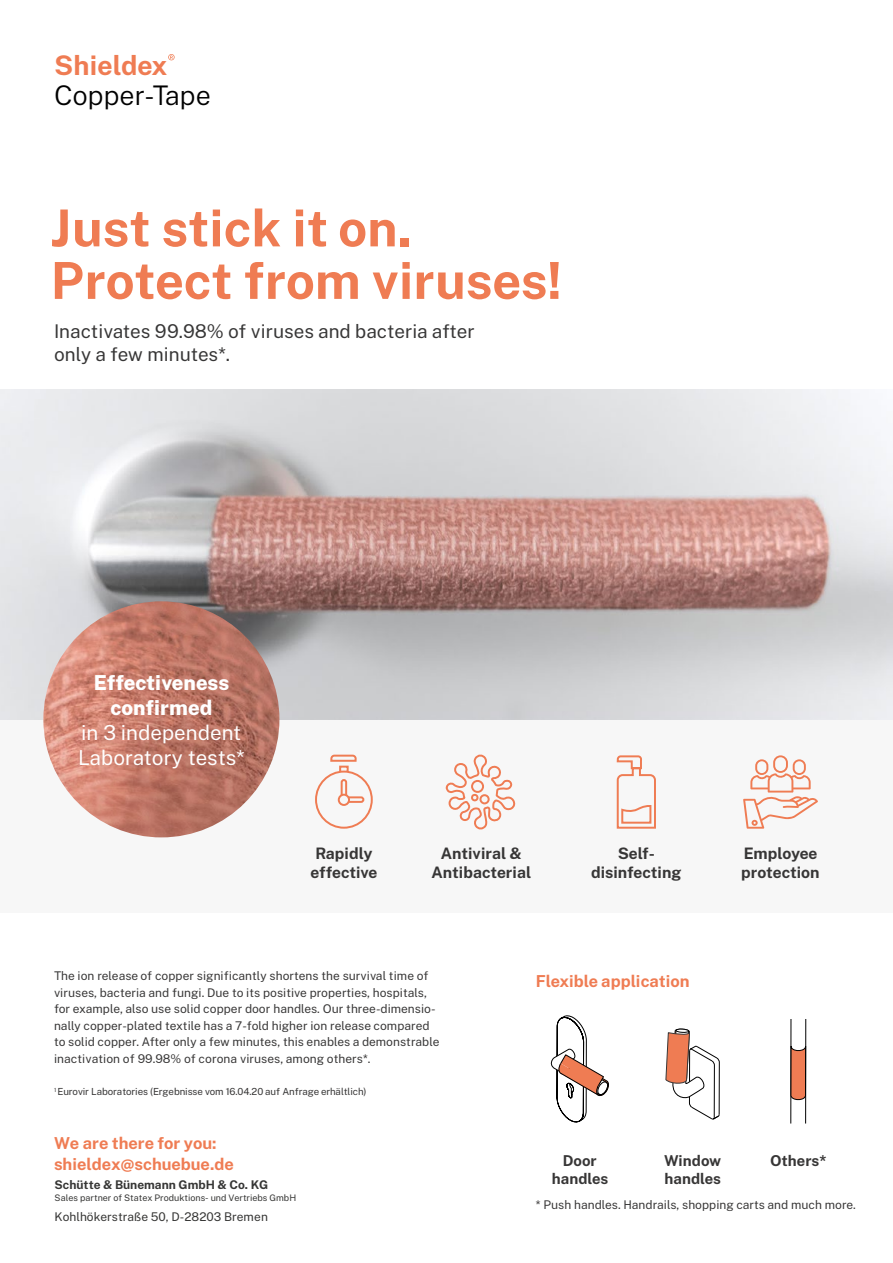
<style>
.page{position:relative;width:893px;height:1263px;background:#fff}
.page>*{position:absolute;margin:0;border:0;box-sizing:border-box;transform-origin:0 0}
.t1{font:700 51px/52.5px "Public Sans";color:#ef7c53}
.t2{font:300 27px "Public Sans";color:#000}
.t3{font:700 27px "Public Sans";color:#ef7c53}
.t4{font:800 20.7px/24.8px "Public Sans";color:#fff;text-align:center}
.t5{font:20.7px "Public Sans";letter-spacing:-.01em;color:#fff}
.t6{font:18.9px/22.6px "Public Sans";letter-spacing:-.005em;color:#373636}
.t7{font:700 16.5px/21px "Public Sans";color:#ef7c53}
.t8{font:700 16.5px "Public Sans";color:#ef7c53}
.t9{font:700 15.75px/19px "Public Sans";color:#373636;text-align:center}
.t10{font:700 15px/18px "Public Sans";color:#373636;text-align:center}
.Absatzformat_1{font:12px/16.5px "Public Sans";color:#373636}
.t11{font:12px "Public Sans";color:#363635}
.t12{font:700 12px "Public Sans";color:#363635}
.t13{font:9.75px "Public Sans";letter-spacing:-.01em;color:#373636}
.t14{font:9px "Public Sans";color:#363635}
.s1{font-weight:400}
</style>
<div class="page">
<div style="left:0;top:719px;width:893px;height:194px;background:#f7f7f7"></div>
<img style="left:0;top:389px;width:893px;height:330px">
<img style="left:43px;top:601px;width:236px;height:236px;border-radius:118px">
<hr style="left:790px;top:1019px;width:1px;height:104px;background:#000">
<hr style="left:805px;top:1019px;width:1px;height:104px;background:#000">
<svg style="left:550px;top:1015px;width:59px;height:108px"></svg>
<svg style="left:665px;top:1028px;width:55px;height:92px"></svg>
<svg style="left:743px;top:755px;width:75px;height:345px"></svg>
<svg style="left:445px;top:754px;width:70px;height:76px"></svg>
<svg style="left:616px;top:755px;width:40px;height:74px"></svg>
<svg style="left:315px;top:754px;width:58px;height:75px"></svg>
<div style="left:339px;top:795px;width:10px;height:10px;background:#f7f7f7;border-radius:50%"></div>
<div style="left:338px;top:794px;width:12px;height:12px;border:2px solid #ef7c53;border-radius:50%"></div>
<svg style="left:168px;top:54px;width:7px;height:6px"></svg>
<p class="t3" style="left:54px;top:45px;width:115px">Shieldex</p>
<p class="t2" style="left:54px;top:75px;width:158px">Copper-Tape</p>
<p class="t1" style="left:51px;top:200px;width:512px">Just stick it on.<br>Protect from viruses!</p>
<p class="t6" style="left:54px;top:319px;width:422px">Inactivates 99.98% of viruses and bacteria after only a few minutes*.</p>
<p class="t4" style="left:81px;top:670px;width:162px">Effectiveness confirmed<br><span class="s1">in 3 independent</span></p>
<p class="t5" style="left:78px;top:741px;width:168px">Laboratory tests*</p>
<p class="t9" style="left:311px;top:843px;width:68px">Rapidly effective</p>
<p class="t9" style="left:432px;top:843px;width:101px">Antiviral &amp;<br>Antibacterial</p>
<p class="t9" style="left:591px;top:843px;width:92px">Self&shy;disinfecting</p>
<p class="t9" style="left:741px;top:843px;width:80px;text-align:left">Employee protection</p>
<p class="Absatzformat_1" style="left:54px;top:967px;width:387px">The ion release of copper significantly shortens the survival time of viruses, bacteria and fungi. Due to its positive properties, hospitals, for example, also use solid copper door handles. Our three-dimensio&shy;nally copper-plated textile has a 7-fold higher ion release compared to solid copper. After only a few minutes, this enables a demonstrable inactivation of 99.98% of corona viruses, among others*.</p>
<p class="t13" style="left:54px;top:1085px;width:314px"><sup>1</sup> Eurovir Laboratories (Ergebnisse vom 16.04.20 auf Anfrage erhältlich)</p>
<h3 class="t7" style="left:54px;top:1131px;width:181px">We are there for you: shieldex@schuebue.de</h3>
<p class="t12" style="left:55px;top:1176px;width:215px">Schütte &amp; Bünemann GmbH &amp; Co. KG</p>
<p class="t14" style="left:55px;top:1191px;width:243px">Sales partner of Statex Produktions- und Vertriebs GmbH</p>
<p class="t11" style="left:55px;top:1207px;width:215px">Kohlhökerstraße 50, D-28203 Bremen</p>
<p class="t8" style="left:536px;top:969px;width:155px">Flexible application</p>
<p class="t10" style="left:552px;top:1150px;width:58px">Door handles</p>
<p class="t10" style="left:664px;top:1150px;width:59px;text-align:left">Window handles</p>
<p class="t10" style="left:770px;top:1150px;width:58px">Others*</p>
<p class="Absatzformat_1" style="left:536px;top:1196px;width:322px">* Push handles. Handrails, shopping carts and much more.</p>
</div>
